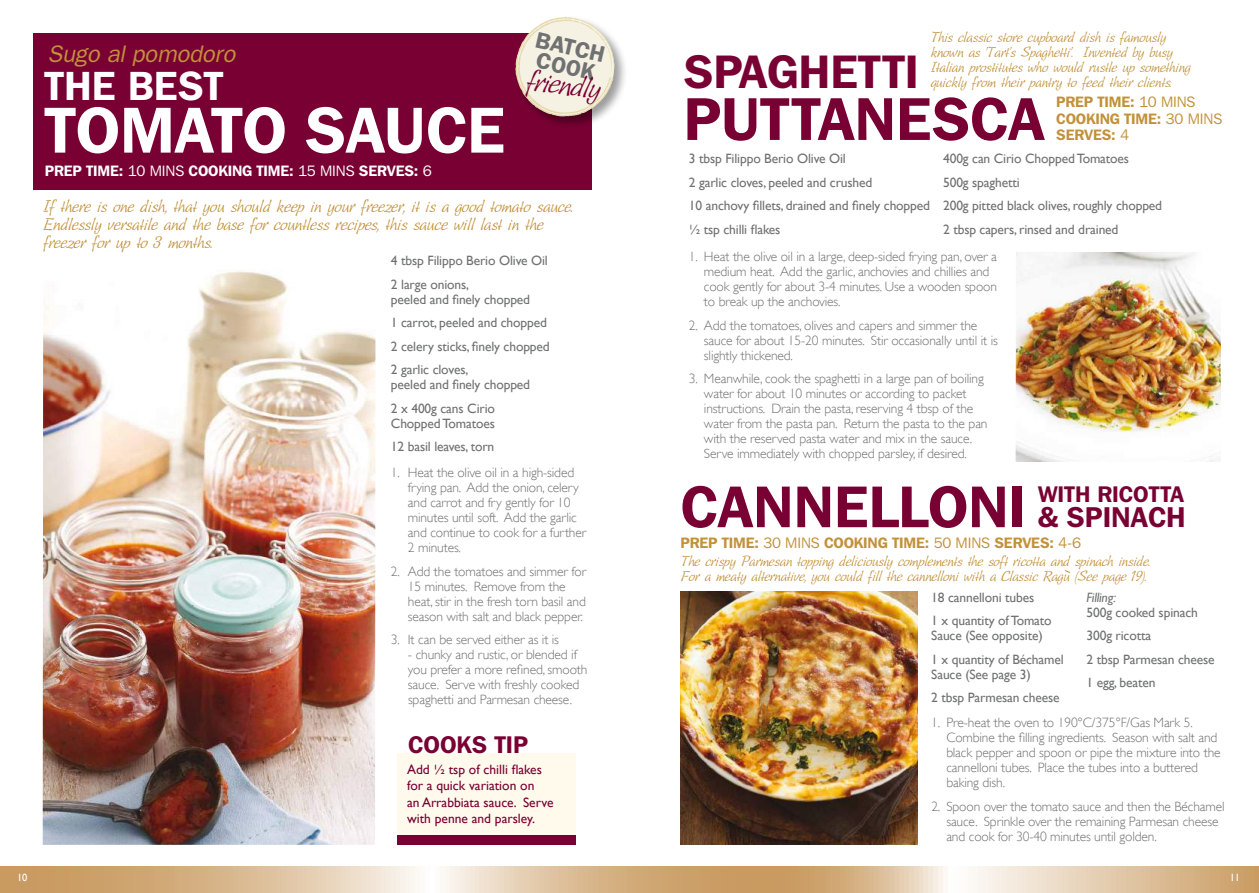
<style>
.page{position:relative;width:1259px;height:893px;background:#fff}
.page>*{position:absolute;margin:0;border:0;box-sizing:border-box;transform-origin:0 0}
.t1{font:600 64.5px "Franklin Gothic IT Cby BT";color:#fff}
.t2{font:600 60px "Franklin Gothic IT Cby BT";color:#790033}
.t3{font:600 58.5px "Franklin Gothic IT Cby BT";color:#790033}
.t4{font:600 46.65px "Franklin Gothic IT Cby BT";color:#790033}
.t5{font:600 40.5px "Franklin Gothic IT Cby BT";color:#fff}
.t6{font:33.6px "Sallwey Script Normal";color:#790033}
.t7{font:600 28.5px "Franklin Gothic IT Cby BT";color:#790033}
.t8{font:italic 24px "Franklin Gothic";letter-spacing:-.01em;color:#c29139}
.t9{font:600 24px "Franklin Gothic IT Cby BT";color:#790033}
.t10{font:600 22.95px/19.6px "Franklin Gothic";color:#707172}
.t11{font:600 22.5px "Franklin Gothic IT Cby BT";color:#790033}
.t12{font:19.5px/18px "Sallwey Script Normal";letter-spacing:-.05em;color:#c29139}
.t13{font:16.5px/15px "Sallwey Script Normal";letter-spacing:-.05em;color:#c29139}
.t14{font:600 15px/16.5px "Franklin Gothic IT Cby BT";letter-spacing:-.01em;color:#c29139}
.t15{font:600 15px "Franklin Gothic IT Cby BT";letter-spacing:-.01em;color:#fff}
.t16{font:300 13.5px/15px "Gill Sans";letter-spacing:-.01em;color:#707172}
.t17{font:13.5px/23.5px "Gill Sans";letter-spacing:-.01em;color:#707172}
.t18{font:13.5px/16.2px "Gill Sans";color:#790033}
.t19{font:italic 13.5px "Gill Sans";letter-spacing:-.01em;color:#707172}
.t20{font:10.5px "Gill Sans";color:#fff}
.s1{font-weight:400}
</style>
<div class="page">
<svg style="left:0;top:866px;width:629px;height:27px;background:#dec29f"></svg>
<svg style="left:629px;top:866px;width:630px;height:27px;background:#dcbd98"></svg>
<img style="left:43px;top:271px;width:332px;height:574px">
<div style="left:33px;top:34px;width:558px;height:156px;background:#790033"></div>
<div style="left:397px;top:754px;width:179px;height:86px;background:#fffaec"></div>
<div style="left:397px;top:835px;width:179px;height:10px;background:#790033"></div>
<img style="left:1015px;top:252px;width:206px;height:210px">
<div style="left:513px;top:15px;width:114px;height:115px;background:#000;opacity:.39"></div>
<svg style="left:511px;top:15px;width:108px;height:106px"></svg>
<img style="left:680px;top:591px;width:237px;height:254px">
<h3 class="t8" style="left:48px;top:40px;width:189px">Sugo al pomodoro</h3>
<h3 class="t5" style="left:45px;top:60px;width:180px">THE BEST</h3>
<h1 class="t1" style="left:45px;top:89px;width:462px">TOMATO SAUCE</h1>
<h3 class="t10" style="left:538px;top:29px;width:72px;rotate:13deg">BATCH<br>COOK</h3>
<h3 class="t6" style="left:527px;top:67px;width:78px;rotate:7deg">friendly</h3>
<p class="t15" style="left:45px;top:161px;width:388px">PREP TIME: <span class="s1">10 MINS</span> COOKING TIME: <span class="s1">15 MINS</span> SERVES: <span class="s1">6</span></p>
<h3 class="t12" style="left:43px;top:199px;width:532px">If there is one dish, that you should keep in your freezer, it is a good tomato sauce.<br>Endlessly versatile and the base for countless recipes, this sauce will last in the freezer for up to 3 months.</h3>
<p class="t17" style="left:391px;top:249px;width:158px">4 tbsp Filippo Berio Olive Oil<br>2 large onions,</p>
<p class="t17" style="left:391px;top:287px;width:160px">peeled and finely chopped<br>1 carrot, peeled and chopped<br>2 celery sticks, finely chopped<br>2 garlic cloves,</p>
<p class="t17" style="left:391px;top:373px;width:141px">peeled and finely chopped<br>2 x 400g cans Cirio</p>
<p class="t17" style="left:391px;top:411px;width:106px">Chopped Tomatoes<br>12 basil leaves, torn</p>
<p class="t16" style="left:408px;top:465px;width:180px;text-indent:-17px">1. Heat the olive oil in a high-sided frying pan. Add the onion, celery and carrot and fry gently for 10 minutes until soft. Add the garlic and continue to cook for a further<br>2 minutes.</p>
<p class="t16" style="left:408px;top:564px;width:180px;text-indent:-17px">2. Add the tomatoes and simmer for<br>15 minutes. Remove from the heat, stir in the fresh torn basil and season with salt and black pepper.</p>
<p class="t16" style="left:391px;top:632px;width:170px">3. It can be served either as it is</p>
<p class="t16" style="left:408px;top:647px;width:181px">- chunky and rustic, or blended if you prefer a more refined, smooth sauce. Serve with freshly cooked spaghetti and Parmesan cheese.</p>
<h3 class="t9" style="left:408px;top:729px;width:121px">COOKS TIP</h3>
<p class="t18" style="left:407px;top:761px;width:148px">Add ½ tsp of chilli flakes for a quick variation on<br>an Arrabbiata sauce. Serve with penne and parsley.</p>
<p class="t13" style="left:930px;top:31px;width:262px">This classic store cupboard dish is famously known as 'Tart's Spaghetti'. Invented by busy Italian prostitutes who would rustle up something quickly from their pantry to feed their clients.</p>
<h3 class="t4" style="left:683px;top:42px;width:237px">SPAGHETTI</h3>
<h2 class="t2" style="left:683px;top:81px;width:362px">PUTTANESCA</h2>
<p class="t14" style="left:1056px;top:93px;width:168px">PREP TIME: <span class="s1">10 MINS<br></span>COOKING TIME: <span class="s1">30 MINS<br></span>SERVES: <span class="s1">4</span></p>
<p class="t17" style="left:689px;top:147px;width:243px">3 tbsp Filippo Berio Olive Oil<br>2 garlic cloves, peeled and crushed<br>10 anchovy fillets, drained and finely chopped ½ tsp chilli flakes</p>
<p class="t17" style="left:943px;top:147px;width:220px">400g can Cirio Chopped Tomatoes<br>500g spaghetti<br>200g pitted black olives, roughly chopped<br>2 tbsp capers, rinsed and drained</p>
<p class="t16" style="left:704px;top:249px;width:295px;text-indent:-15px">1. Heat the olive oil in a large, deep-sided frying pan, over a medium heat. Add the garlic, anchovies and chillies and cook gently for about 3-4 minutes. Use a wooden spoon to break up the anchovies.</p>
<p class="t16" style="left:704px;top:318px;width:295px;text-indent:-15px">2. Add the tomatoes, olives and capers and simmer the sauce for about 15-20 minutes. Stir occasionally until it is slightly thickened.</p>
<p class="t16" style="left:704px;top:371px;width:285px;text-indent:-15px">3. Meanwhile, cook the spaghetti in a large pan of boiling water for about 10 minutes or according to packet instructions. Drain the pasta, reserving 4 tbsp of the water from the pasta pan. Return the pasta to the pan with the reserved pasta water and mix in the sauce.<br>Serve immediately with chopped parsley, if desired.</p>
<h3 class="t3" style="left:680px;top:470px;width:347px">CANNELLONI</h3>
<p class="t14" style="left:680px;top:534px;width:402px">PREP TIME: <span class="s1">30 MINS</span> COOKING TIME: <span class="s1">50 MINS</span> SERVES: <span class="s1">4-6</span></p>
<h3 class="t11" style="left:1038px;top:480px;width:147px">WITH RICOTTA</h3>
<h3 class="t7" style="left:1038px;top:499px;width:149px">&amp; SPINACH</h3>
<p class="t13" style="left:680px;top:554px;width:471px">The crispy Parmesan topping deliciously complements the soft ricotta and spinach inside.<br>For a meaty alternative, you could fill the cannelloni with a Classic Ragu (See page 19).</p>
<p class="t17" style="left:931px;top:585px;width:122px">18 cannelloni tubes<br>1 x quantity of Tomato</p>
<p class="t17" style="left:931px;top:624px;width:134px">Sauce (See opposite)<br>1 x quantity of Béchamel</p>
<p class="t17" style="left:931px;top:662px;width:130px">Sauce (See page 3)<br>2 tbsp Parmesan cheese</p>
<p class="t19" style="left:1086px;top:589px;width:31px">Filling:</p>
<p class="t17" style="left:1086px;top:600px;width:130px">500g cooked spinach<br>300g ricotta<br>2 tbsp Parmesan cheese<br>1 egg, beaten</p>
<p class="t16" style="left:946px;top:715px;width:276px;text-indent:-15px">1. Pre-heat the oven to 190°C/375°F/Gas Mark 5.<br>Combine the filling ingredients. Season with salt and black pepper and spoon or pipe the mixture into the cannelloni tubes. Place the tubes into a buttered baking dish.</p>
<p class="t16" style="left:946px;top:799px;width:280px;text-indent:-15px">2. Spoon over the tomato sauce and then the Béchamel sauce. Sprinkle over the remaining Parmesan cheese and cook for 30-40 minutes until golden.</p>
<p class="t20" style="left:17px;top:871px;width:12px">10</p>
<p class="t20" style="left:1229px;top:871px;width:12px">11</p>
</div>
